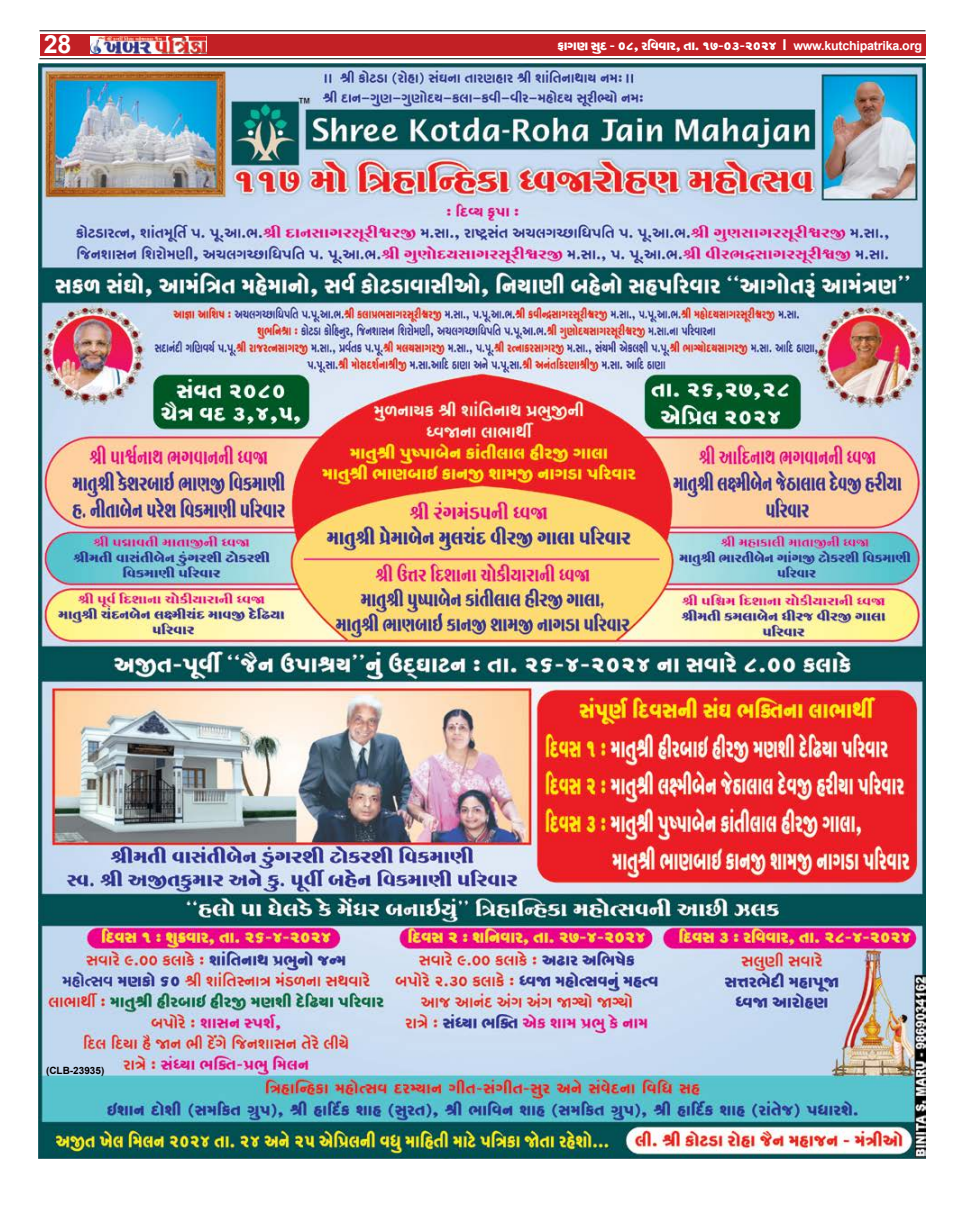
<style>
.page{position:relative;width:964px;height:1205px;background:#fff}
.page>*{position:absolute;margin:0;border:0;box-sizing:border-box;transform-origin:0 0}
.t1{font:700 25px "Arial";color:#fff}
.t2{font:15px "SHREE GUJ7";letter-spacing:-.02em;color:#fff}
.t3{font:700 10px "Arial";color:#000}
.s1{font-family:"Arial";font-weight:700}
.s2{font-family:"Arial";font-weight:700;font-size:12.5px}
</style>
<div class="page">
<div style="left:40px;top:34px;width:172px;height:21px;background:#c22025"></div>
<div style="left:212px;top:34px;width:714px;height:21px;background:#c22025"></div>
<hr style="left:39px;top:58px;width:886px;height:1px;background:#000">
<hr style="left:39px;top:30px;width:886px;height:1px;background:#000">
<img style="left:90px;top:36px;width:116px;height:17px">
<img style="left:39px;top:64px;width:886px;height:1095px">
<h1 class="t1" style="left:44px;top:27px;width:29px">28</h1>
<p class="t2" style="left:557px;top:38px;width:366px">apNZ kyv$ - 08, frhhpf, sp. 17-03-2024 <span class="s1">I</span> <span class="s2">www.kutchipatrika.org</span></p>
<p class="t3" style="left:46px;top:1063px;width:60px">(CLB-23935)</p>
</div>
